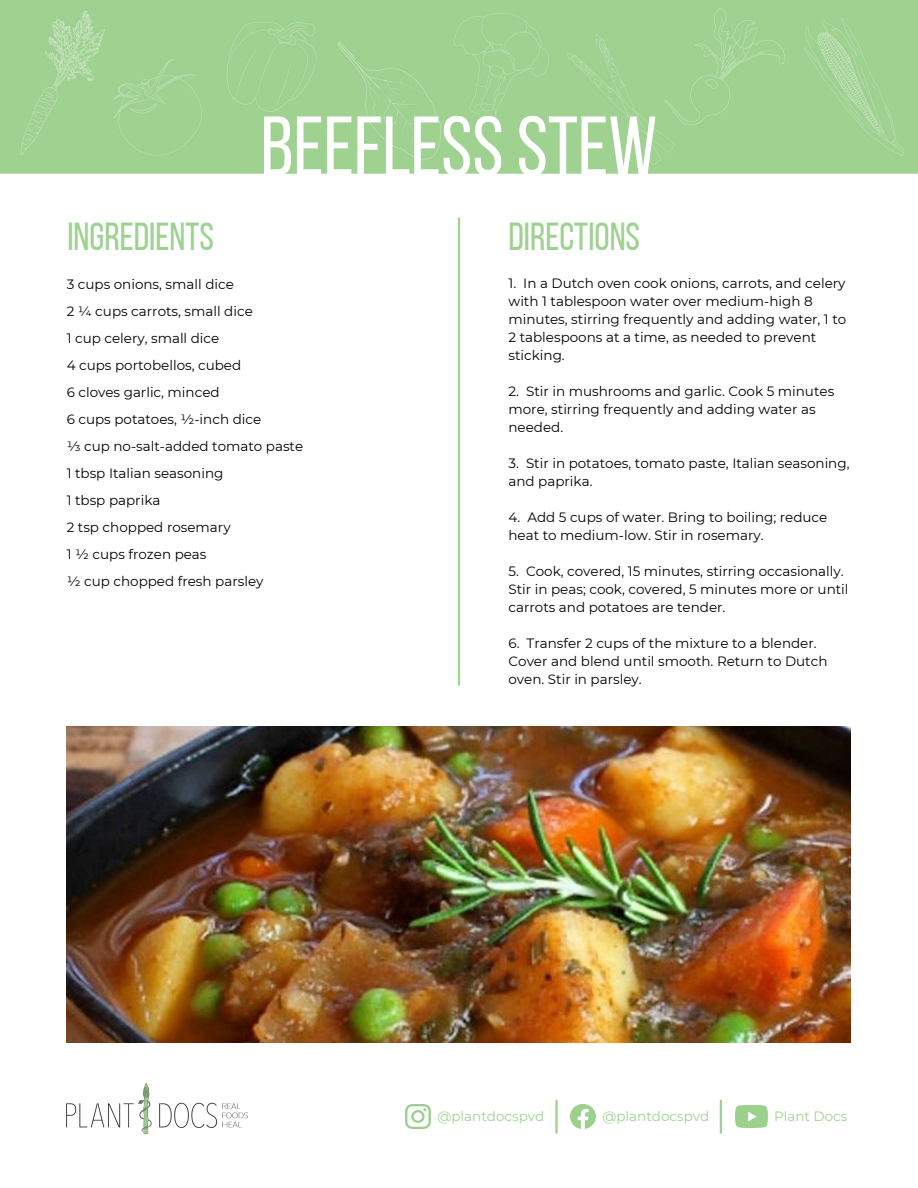
<style>
.page{position:relative;width:918px;height:1188px;background:#fff}
.page>*{position:absolute;margin:0;border:0;box-sizing:border-box;transform-origin:0 0}
.t1{font:84px "Bebas Neue";color:#fff}
.t2{font:39px "Bebas Neue";color:#9ed291}
.t3{font:13.5px/18px "Montserrat";color:#000}
.t4{font:13.5px "Montserrat";color:#9ed291}
</style>
<div class="page">
<hr style="left:458px;top:218px;width:2px;height:468px;background:#9ed291">
<div style="left:0;top:0;width:918px;height:174px;background:#9fd290"></div>
<img style="left:67px;top:1083px;width:181px;height:51px">
<img style="left:406px;top:1104px;width:24px;height:25px">
<img style="left:571px;top:1104px;width:24px;height:25px">
<img style="left:735px;top:1105px;width:33px;height:23px">
<hr style="left:555px;top:1100px;width:3px;height:34px;background:#9ed291">
<hr style="left:720px;top:1100px;width:2px;height:34px;background:#9ed291">
<img style="left:67px;top:726px;width:783px;height:317px">
<h1 class="t1" style="left:261px;top:112px;width:398px">BEEFLESSSTEW</h1>
<h2 class="t2" style="left:67px;top:220px;width:148px">INGREDIENTS</h2>
<p class="t3" style="left:67px;top:270px;width:238px;line-height:27px">3 cups onions, small dice<br>2 ¼ cups carrots, small dice<br>1 cup celery, small dice<br>4 cups portobellos, cubed<br>6 cloves garlic, minced<br>6 cups potatoes, ½-inch dice<br>⅓ cup no-salt-added tomato paste<br>1 tbsp Italian seasoning<br>1 tbsp paprika<br>2 tsp chopped rosemary<br>1 ½ cups frozen peas<br>½ cup chopped fresh parsley</p>
<h2 class="t2" style="left:508px;top:221px;width:133px">DIRECTIONS</h2>
<p class="t3" style="left:508px;top:274px;width:339px">1. In a Dutch oven cook onions, carrots, and celery with 1 tablespoon water over medium-high 8 minutes, stirring frequently and adding water, 1 to 2 tablespoons at a time, as needed to prevent sticking.</p>
<p class="t3" style="left:508px;top:382px;width:327px">2. Stir in mushrooms and garlic. Cook 5 minutes more, stirring frequently and adding water as needed.</p>
<p class="t3" style="left:508px;top:454px;width:343px">3. Stir in potatoes, tomato paste, Italian seasoning, and paprika.</p>
<p class="t3" style="left:508px;top:508px;width:320px">4. Add 5 cups of water. Bring to boiling; reduce heat to medium-low. Stir in rosemary.</p>
<p class="t3" style="left:508px;top:562px;width:342px">5. Cook, covered, 15 minutes, stirring occasionally.<br>Stir in peas; cook, covered, 5 minutes more or until carrots and potatoes are tender.</p>
<p class="t3" style="left:508px;top:634px;width:321px">6. Transfer 2 cups of the mixture to a blender.<br>Cover and blend until smooth. Return to Dutch oven. Stir in parsley.</p>
<p class="t4" style="left:438px;top:1108px;width:108px">@plantdocspvd</p>
<p class="t4" style="left:603px;top:1108px;width:108px">@plantdocspvd</p>
<p class="t4" style="left:774px;top:1108px;width:75px">Plant Docs</p>
</div>
